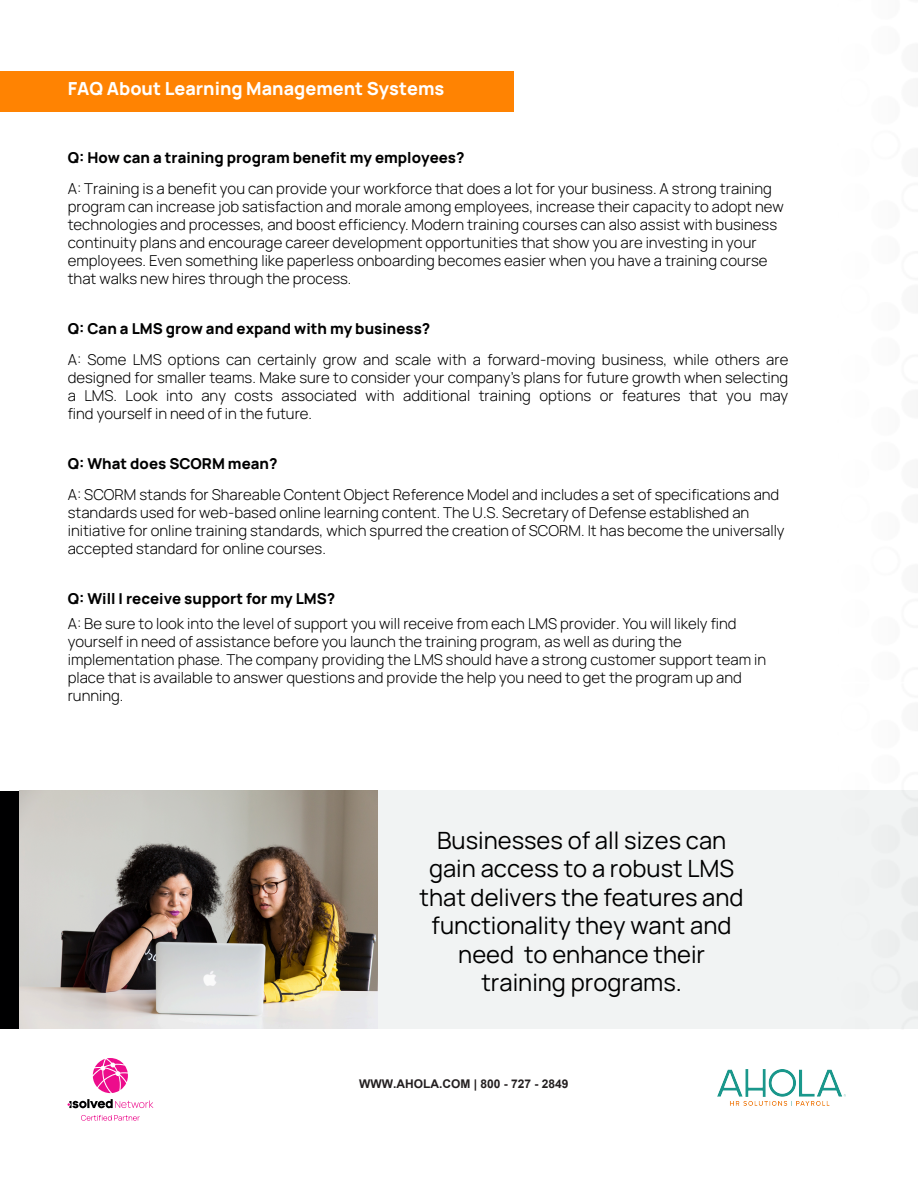
<style>
.page{position:relative;width:918px;height:1188px;background:#fff}
.page>*{position:absolute;margin:0;border:0;box-sizing:border-box;transform-origin:0 0}
.t1{font:23.7px/28.5px "Manrope";color:#000;text-align:center}
.t2{font:800 18px "Manrope";color:#fff}
.t3{font:300 15px/18px "Manrope";color:#000001}
.t4{font:700 12px "Arial";color:#231f20}
.s1{font-weight:800}
</style>
<div class="page">
<div style="left:0;top:71px;width:514px;height:40px;background:#ff8302"></div>
<div style="left:360px;top:791px;width:558px;height:238px;background:#f1f3f3"></div>
<div style="left:0;top:792px;width:193px;height:237px;background:#000001"></div>
<svg style="left:93px;top:1058px;width:35px;height:35px"></svg>
<svg style="left:68px;top:1099px;width:85px;height:9px"></svg>
<svg style="left:81px;top:1115px;width:59px;height:6px"></svg>
<img style="left:718px;top:1070px;width:127px;height:36px">
<img style="left:20px;top:791px;width:357px;height:238px">
<h3 class="t2" style="left:68px;top:76px;width:378px">FAQ About Learning Management Systems</h3>
<h3 class="t3" style="left:68px;top:141px;width:706px;line-height:31.5px"><span class="s1">Q: How can a training program benefit my employees?<br></span>A: Training is a benefit you can provide your workforce that does a lot for your business. A strong training</h3>
<h3 class="t3" style="left:68px;top:197px;width:718px">program can increase job satisfaction and morale among employees, increase their capacity to adopt new technologies and processes, and boost efficiency. Modern training courses can also assist with business continuity plans and encourage career development opportunities that show you are investing in your employees. Even something like paperless onboarding becomes easier when you have a training course that walks new hires through the process.</h3>
<h3 class="t3" style="left:68px;top:312px;width:722px;line-height:31.5px"><span class="s1">Q: Can a LMS grow and expand with my business?<br></span>A: Some LMS options can certainly grow and scale with a forward-moving business, while others are</h3>
<h3 class="t3" style="left:68px;top:368px;width:722px;text-align:justify">designed for smaller teams. Make sure to consider your company’s plans for future growth when selecting a LMS. Look into any costs associated with additional training options or features that you may find yourself in need of in the future.</h3>
<h3 class="t3" style="left:68px;top:447px;width:713px;line-height:31.5px"><span class="s1">Q: What does SCORM mean?<br></span>A: SCORM stands for Shareable Content Object Reference Model and includes a set of specifications and</h3>
<h3 class="t3" style="left:68px;top:503px;width:718px">standards used for web-based online learning content. The U.S. Secretary of Defense established an initiative for online training standards, which spurred the creation of SCORM. It has become the universally accepted standard for online courses.</h3>
<h3 class="t3" style="left:68px;top:585px;width:670px;line-height:24.8px"><span class="s1">Q: Will I receive support for my LMS?<br></span>A: Be sure to look into the level of support you will receive from each LMS provider. You will likely find</h3>
<h3 class="t3" style="left:68px;top:632px;width:700px">yourself in need of assistance before you launch the training program, as well as during the implementation phase. The company providing the LMS should have a strong customer support team in place that is available to answer questions and provide the help you need to get the program up and running.</h3>
<p class="t1" style="left:420px;top:825px;width:326px">Businesses of all sizes can gain access to a robust LMS that delivers the features and functionality they want and need to enhance their training programs.</p>
<p class="t4" style="left:359px;top:1075px;width:211px">WWW.AHOLA.COM | 800 - 727 - 2849</p>
</div>
